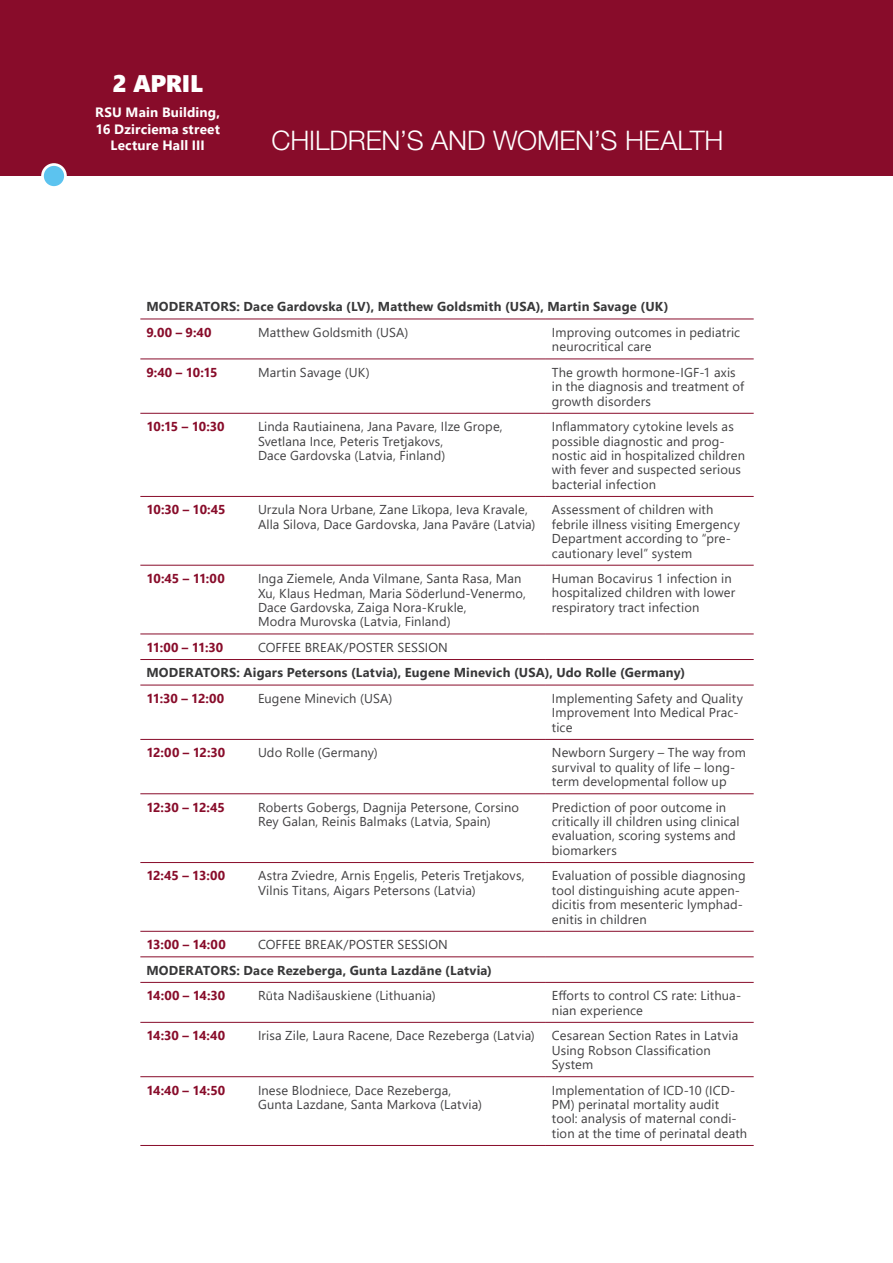
<style>
.page{position:relative;width:893px;height:1263px;background:#fff}
.page>*{position:absolute;margin:0;border:0;box-sizing:border-box;transform-origin:0 0}
.t1{font:300 27px "Helvetica Neue LT Pro";letter-spacing:-.005em;color:#fff}
.t2{font:24px "Segoe UI Black";letter-spacing:-.015em;color:#fff}
.t3{font:700 13.5px/16.5px "Segoe UI";letter-spacing:.01em;color:#fff;text-align:center}
.t4{font:12.9px/14.4px "Segoe UI";letter-spacing:.01em;color:#414042}
.t5{font:700 12.9px "Segoe UI";letter-spacing:.015em;color:#383839}
.t6{font:700 12.9px "Segoe UI";letter-spacing:-.03em;color:#880c2a}
</style>
<div class="page">
<div style="left:0;top:0;width:893px;height:176px;background:#880c2a"></div>
<hr style="left:140px;top:319px;width:112px;height:1px;background:#880c2a">
<hr style="left:252px;top:319px;width:294px;height:1px;background:#880c2a">
<hr style="left:546px;top:319px;width:208px;height:1px;background:#880c2a">
<hr style="left:140px;top:359px;width:112px;height:1px;background:#880c2a">
<hr style="left:252px;top:359px;width:294px;height:1px;background:#880c2a">
<hr style="left:546px;top:359px;width:208px;height:1px;background:#880c2a">
<hr style="left:140px;top:413px;width:112px;height:1px;background:#880c2a">
<hr style="left:252px;top:413px;width:294px;height:1px;background:#880c2a">
<hr style="left:546px;top:413px;width:208px;height:1px;background:#880c2a">
<hr style="left:140px;top:496px;width:112px;height:1px;background:#880c2a">
<hr style="left:252px;top:496px;width:294px;height:1px;background:#880c2a">
<hr style="left:546px;top:496px;width:208px;height:1px;background:#880c2a">
<hr style="left:140px;top:565px;width:112px;height:1px;background:#880c2a">
<hr style="left:252px;top:565px;width:294px;height:1px;background:#880c2a">
<hr style="left:546px;top:565px;width:208px;height:1px;background:#880c2a">
<hr style="left:140px;top:634px;width:112px;height:1px;background:#880c2a">
<hr style="left:252px;top:634px;width:294px;height:1px;background:#880c2a">
<hr style="left:546px;top:634px;width:208px;height:1px;background:#880c2a">
<hr style="left:140px;top:659px;width:112px;height:1px;background:#880c2a">
<hr style="left:252px;top:659px;width:294px;height:1px;background:#880c2a">
<hr style="left:546px;top:659px;width:208px;height:1px;background:#880c2a">
<hr style="left:140px;top:685px;width:112px;height:1px;background:#880c2a">
<hr style="left:252px;top:685px;width:294px;height:1px;background:#880c2a">
<hr style="left:546px;top:685px;width:208px;height:1px;background:#880c2a">
<hr style="left:140px;top:739px;width:112px;height:1px;background:#880c2a">
<hr style="left:252px;top:739px;width:294px;height:1px;background:#880c2a">
<hr style="left:546px;top:739px;width:208px;height:1px;background:#880c2a">
<hr style="left:140px;top:793px;width:112px;height:1px;background:#880c2a">
<hr style="left:252px;top:793px;width:294px;height:1px;background:#880c2a">
<hr style="left:546px;top:793px;width:208px;height:1px;background:#880c2a">
<hr style="left:140px;top:862px;width:112px;height:1px;background:#880c2a">
<hr style="left:252px;top:862px;width:294px;height:1px;background:#880c2a">
<hr style="left:546px;top:862px;width:208px;height:1px;background:#880c2a">
<hr style="left:140px;top:931px;width:112px;height:1px;background:#880c2a">
<hr style="left:252px;top:931px;width:294px;height:1px;background:#880c2a">
<hr style="left:546px;top:931px;width:208px;height:1px;background:#880c2a">
<hr style="left:140px;top:956px;width:112px;height:1px;background:#880c2a">
<hr style="left:252px;top:956px;width:294px;height:1px;background:#880c2a">
<hr style="left:546px;top:956px;width:208px;height:1px;background:#880c2a">
<hr style="left:140px;top:982px;width:112px;height:1px;background:#880c2a">
<hr style="left:252px;top:982px;width:294px;height:1px;background:#880c2a">
<hr style="left:546px;top:982px;width:208px;height:1px;background:#880c2a">
<hr style="left:140px;top:1022px;width:112px;height:1px;background:#880c2a">
<hr style="left:252px;top:1022px;width:294px;height:1px;background:#880c2a">
<hr style="left:546px;top:1022px;width:208px;height:1px;background:#880c2a">
<hr style="left:140px;top:1076px;width:112px;height:1px;background:#880c2a">
<hr style="left:252px;top:1076px;width:294px;height:1px;background:#880c2a">
<hr style="left:546px;top:1076px;width:208px;height:1px;background:#880c2a">
<hr style="left:140px;top:1145px;width:112px;height:1px;background:#880c2a">
<hr style="left:252px;top:1145px;width:294px;height:1px;background:#880c2a">
<hr style="left:546px;top:1145px;width:208px;height:1px;background:#880c2a">
<div style="left:42px;top:165px;width:23px;height:22px;background:#5cc3ef;border-radius:50%"></div>
<div style="left:41px;top:163px;width:26px;height:26px;border:3px solid #fff;border-radius:50%"></div>
<h2 class="t2" style="left:112px;top:67px;width:92px">2 APRIL</h2>
<p class="t3" style="left:95px;top:103px;width:126px">RSU Main Building,<br>16 Dzirciema street<br>Lecture Hall III</p>
<h1 class="t1" style="left:272px;top:124px;width:453px">CHILDREN’S AND WOMEN’S HEALTH</h1>
<p class="t5" style="left:146px;top:295px;width:524px">MODERATORS: Dace Gardovska (LV), Matthew Goldsmith (USA), Martin Savage (UK)</p>
<p class="t6" style="left:146px;top:320px;width:67px">9.00 – 9:40</p>
<p class="t4" style="left:258px;top:324px;width:152px">Matthew Goldsmith (USA)</p>
<p class="t4" style="left:552px;top:324px;width:190px">Improving outcomes in pediatric neurocritical care</p>
<p class="t6" style="left:146px;top:360px;width:73px">9:40 – 10:15</p>
<p class="t4" style="left:258px;top:364px;width:113px">Martin Savage (UK)</p>
<p class="t4" style="left:552px;top:364px;width:194px">The growth hormone-IGF-1 axis in the diagnosis and treatment of growth disorders</p>
<p class="t6" style="left:146px;top:414px;width:80px">10:15 – 10:30</p>
<p class="t4" style="left:258px;top:418px;width:246px">Linda Rautiainena, Jana Pavare, Ilze Grope,<br>Svetlana Ince, Peteris Tretjakovs,<br>Dace Gardovska (Latvia, Finland)</p>
<p class="t4" style="left:552px;top:418px;width:195px">Inflammatory cytokine levels as possible diagnostic and prog&shy;nostic aid in hospitalized children with fever and suspected serious bacterial infection</p>
<p class="t6" style="left:146px;top:498px;width:81px">10:30 – 10:45</p>
<p class="t4" style="left:258px;top:501px;width:279px">Urzula Nora Urbane, Zane Līkopa, Ieva Kravale,<br>Alla Silova, Dace Gardovska, Jana Pavāre (Latvia)</p>
<p class="t4" style="left:552px;top:501px;width:189px">Assessment of children with febrile illness visiting Emergency<br>Department according to “pre&shy;cautionary level” system</p>
<p class="t6" style="left:146px;top:566px;width:80px">10:45 – 11:00</p>
<p class="t4" style="left:258px;top:570px;width:269px">Inga Ziemele, Anda Vilmane, Santa Rasa, Man Xu, Klaus Hedman, Maria Söderlund-Venermo, Dace Gardovska, Zaiga Nora-Krukle,<br>Modra Murovska (Latvia, Finland)</p>
<p class="t4" style="left:552px;top:570px;width:185px">Human Bocavirus 1 infection in hospitalized children with lower respiratory tract infection</p>
<p class="t6" style="left:146px;top:635px;width:78px">11:00 – 11:30</p>
<p class="t4" style="left:258px;top:639px;width:191px">COFFEE BREAK/POSTER SESSION</p>
<p class="t5" style="left:146px;top:661px;width:540px">MODERATORS: Aigars Petersons (Latvia), Eugene Minevich (USA), Udo Rolle (Germany)</p>
<p class="t6" style="left:146px;top:686px;width:79px">11:30 – 12:00</p>
<p class="t4" style="left:258px;top:690px;width:136px">Eugene Minevich (USA)</p>
<p class="t4" style="left:552px;top:690px;width:193px">Implementing Safety and Quality<br>Improvement Into Medical Prac&shy;tice</p>
<p class="t6" style="left:146px;top:740px;width:80px">12:00 – 12:30</p>
<p class="t4" style="left:258px;top:744px;width:121px">Udo Rolle (Germany)</p>
<p class="t4" style="left:552px;top:744px;width:196px">Newborn Surgery – The way from survival to quality of life – long&shy;term developmental follow up</p>
<p class="t6" style="left:146px;top:795px;width:80px">12:30 – 12:45</p>
<p class="t4" style="left:258px;top:799px;width:263px">Roberts Gobergs, Dagnija Petersone, Corsino<br>Rey Galan, Reinis Balmaks (Latvia, Spain)</p>
<p class="t4" style="left:552px;top:799px;width:189px">Prediction of poor outcome in critically ill children using clinical evaluation, scoring systems and biomarkers</p>
<p class="t6" style="left:146px;top:864px;width:80px">12:45 – 13:00</p>
<p class="t4" style="left:258px;top:867px;width:268px">Astra Zviedre, Arnis Eņgelis, Peteris Tretjakovs,<br>Vilnis Titans, Aigars Petersons (Latvia)</p>
<p class="t4" style="left:552px;top:867px;width:195px">Evaluation of possible diagnosing tool distinguishing acute appen&shy;dicitis from mesenteric lymphad&shy;enitis in children</p>
<p class="t6" style="left:146px;top:932px;width:81px">13:00 – 14:00</p>
<p class="t4" style="left:258px;top:936px;width:191px">COFFEE BREAK/POSTER SESSION</p>
<p class="t5" style="left:146px;top:958px;width:347px">MODERATORS: Dace Rezeberga, Gunta Lazdāne (Latvia)</p>
<p class="t6" style="left:146px;top:983px;width:81px">14:00 – 14:30</p>
<p class="t4" style="left:258px;top:987px;width:179px">Rūta Nadišauskiene (Lithuania)</p>
<p class="t4" style="left:552px;top:987px;width:191px">Efforts to control CS rate: Lithua&shy;nian experience</p>
<p class="t6" style="left:146px;top:1023px;width:80px">14:30 – 14:40</p>
<p class="t4" style="left:258px;top:1027px;width:278px">Irisa Zile, Laura Racene, Dace Rezeberga (Latvia)</p>
<p class="t4" style="left:552px;top:1027px;width:188px">Cesarean Section Rates in Latvia<br>Using Robson Classification<br>System</p>
<p class="t6" style="left:146px;top:1078px;width:80px">14:40 – 14:50</p>
<p class="t4" style="left:258px;top:1082px;width:225px">Inese Blodniece, Dace Rezeberga,<br>Gunta Lazdane, Santa Markova (Latvia)</p>
<p class="t4" style="left:552px;top:1082px;width:197px">Implementation of ICD-10 (ICD-<br>PM) perinatal mortality audit tool: analysis of maternal condi&shy;tion at the time of perinatal death</p>
</div>
